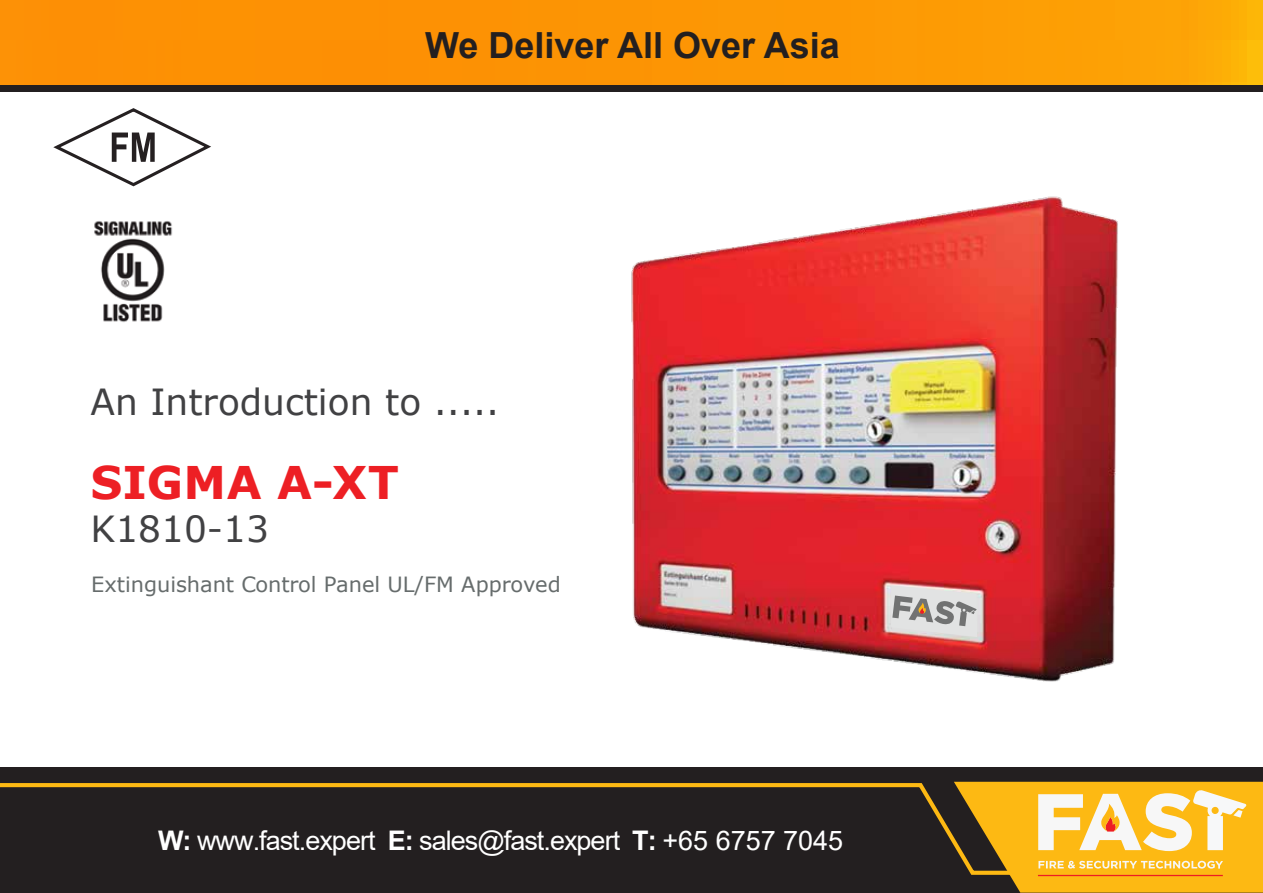
<style>
.page{position:relative;width:1263px;height:893px;background:#fff}
.page>*{position:absolute;margin:0;border:0;box-sizing:border-box;transform-origin:0 0}
.t1{font:700 45px "Verdana";color:#ed1f24}
.t2{font:36px "Verdana";color:#414143}
.t3{font:700 36px "Arial";color:#231f20}
.t4{font:27px "Arial";letter-spacing:-.035em;color:#fff}
.t5{font:21px "Verdana";color:#666c6c}
.s1{font-weight:700}
</style>
<div class="page">
<img style="left:1px;top:0;width:1262px;height:84px">
<div style="left:0;top:86px;width:1263px;height:6px;background:#231f20"></div>
<div style="left:0;top:767px;width:1263px;height:126px;background:#231f20"></div>
<svg style="left:0;top:781px;width:1088px;height:65px"></svg>
<img style="left:32px;top:798px;width:193px;height:1px">
<svg style="left:954px;top:782px;width:309px;height:111px;background:#e5b542"></svg>
<hr style="left:1038px;top:875px;width:185px;height:1px;background:#ed1d24">
<img style="left:94px;top:221px;width:79px;height:101px">
<svg style="left:53px;top:108px;width:158px;height:79px"></svg>
<img style="left:631px;top:196px;width:487px;height:486px">
<svg style="left:891px;top:585px;width:86px;height:52px;background:#c7bdbc"></svg>
<h2 class="t3" style="left:425px;top:20px;width:416px">We Deliver All Over Asia</h2>
<h2 class="t2" style="left:90px;top:377px;width:410px">An Introduction to .....</h2>
<h1 class="t1" style="left:90px;top:451px;width:310px">SIGMA A-XT</h1>
<h2 class="t2" style="left:90px;top:504px;width:180px">K1810-13</h2>
<p class="t5" style="left:91px;top:570px;width:471px">Extinguishant Control Panel UL/FM Approved</p>
<p class="t4" style="left:158px;top:821px;width:687px"><span class="s1">W:</span> www.fast.expert <span class="s1">E:</span> sales@fast.expert <span class="s1">T:</span> +65 6757 7045</p>
</div>
